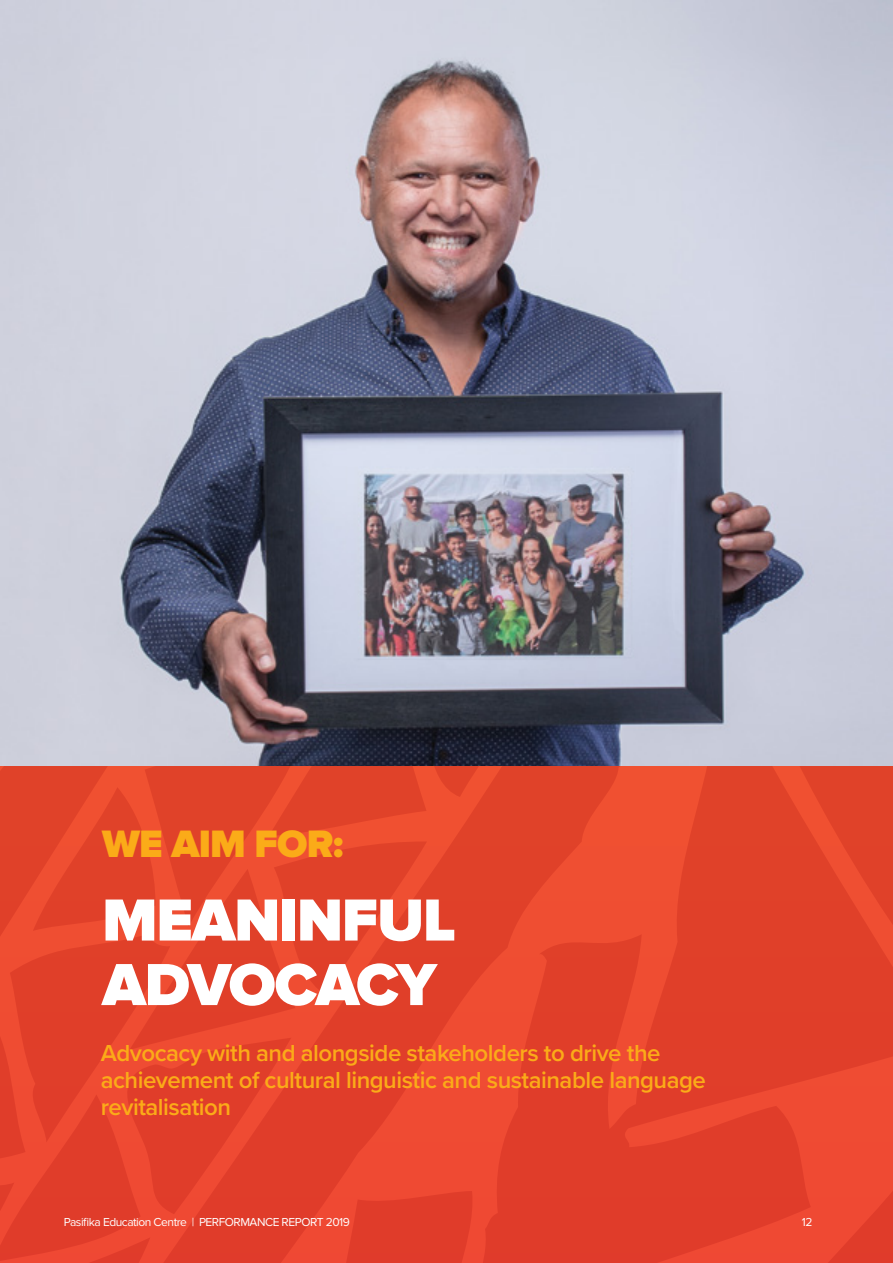
<style>
.page{position:relative;width:893px;height:1263px;background:#fff}
.page>*{position:absolute;margin:0;border:0;box-sizing:border-box;transform-origin:0 0}
.t1{font:900 61.5px/64.5px "Proxima Nova";letter-spacing:-.02em;color:#fff}
.t2{font:900 39.6px "Proxima Nova";letter-spacing:-.02em;color:#fbab18}
.t3{font:600 24px/27px "Proxima Nova";letter-spacing:-.02em;color:#fbab18}
.t4{font:12px "Proxima Nova";letter-spacing:-.04em;color:#fff}
</style>
<div class="page">
<svg style="left:0;top:765px;width:893px;height:498px;background:#e4432c"></svg>
<img style="left:0;top:0;width:893px;height:765px">
<h2 class="t2" style="left:102px;top:821px;width:243px">WE AIM FOR:</h2>
<h1 class="t1" style="left:102px;top:890px;width:355px">MEANINFUL<br>ADVOCACY</h1>
<p class="t3" style="left:101px;top:1039px;width:607px">Advocacy with and alongside stakeholders to drive the achievement of cultural linguistic and sustainable language revitalisation</p>
<p class="t4" style="left:64px;top:1215px;width:288px">Pasifika Education Centre | PERFORMANCE REPORT 2019</p>
<p class="t4" style="left:802px;top:1215px;width:12px">12</p>
</div>
